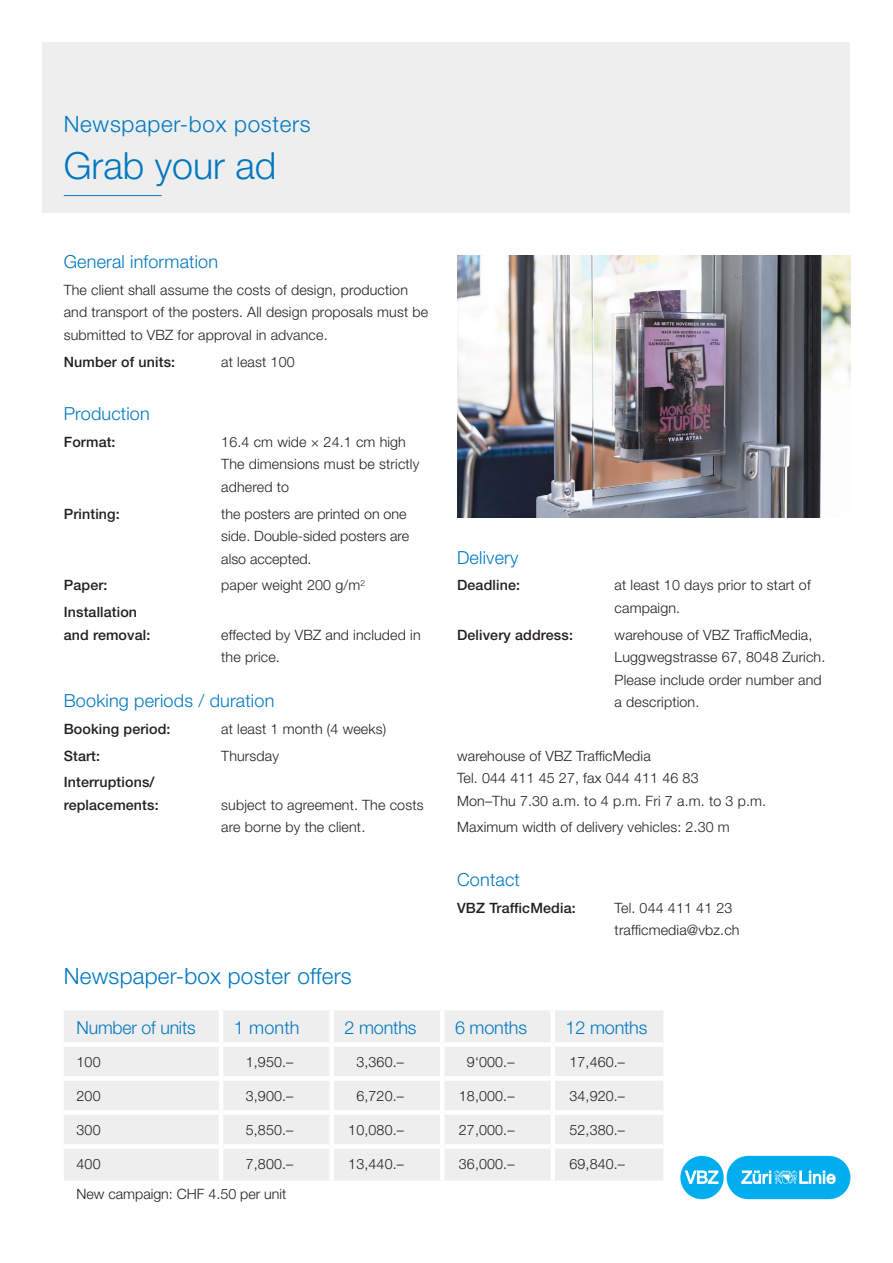
<style>
.page{position:relative;width:893px;height:1263px;background:#fff}
.page>*{position:absolute;margin:0;border:0;box-sizing:border-box;transform-origin:0 0}
.t1{font:300 37.5px "Helvetica Neue LT Std";color:#0078c0}
.t2{font:300 22.5px "Helvetica Neue LT Std";letter-spacing:.01em;color:#0078c0}
.t3{font:300 22.5px "Helvetica Neue LT Std";letter-spacing:.03em;color:#0078c0}
.t4{font:300 18px "Helvetica Neue LT Std";letter-spacing:.01em;color:#0078c0}
.t5{font:300 18px "Helvetica Neue LT Std";letter-spacing:-.01em;color:#0078c0}
.t6{font:300 14.25px/22.5px "Helvetica Neue LT Std";letter-spacing:.01em;color:#231f20}
.t7{font:500 14.25px/22.5px "Helvetica Neue LT Std";letter-spacing:.01em;color:#231f20}
</style>
<div class="page">
<div style="left:43px;top:43px;width:807px;height:170px;background:#eeeeef"></div>
<hr style="left:64px;top:195px;width:98px;height:1px;background:#0078c0">
<div style="left:64px;top:1011px;width:599px;height:169px;background:#eeeeef"></div>
<div style="left:64px;top:1042px;width:157px;height:5px;background:#fff"></div>
<div style="left:221px;top:1042px;width:111px;height:5px;background:#fff"></div>
<div style="left:332px;top:1042px;width:110px;height:5px;background:#fff"></div>
<div style="left:442px;top:1042px;width:111px;height:5px;background:#fff"></div>
<div style="left:553px;top:1042px;width:110px;height:5px;background:#fff"></div>
<div style="left:64px;top:1076px;width:155px;height:5px;background:#fff"></div>
<div style="left:223px;top:1076px;width:106px;height:5px;background:#fff"></div>
<div style="left:334px;top:1076px;width:106px;height:5px;background:#fff"></div>
<div style="left:444px;top:1076px;width:107px;height:5px;background:#fff"></div>
<div style="left:555px;top:1076px;width:108px;height:5px;background:#fff"></div>
<div style="left:64px;top:1110px;width:155px;height:5px;background:#fff"></div>
<div style="left:223px;top:1110px;width:106px;height:5px;background:#fff"></div>
<div style="left:334px;top:1110px;width:106px;height:5px;background:#fff"></div>
<div style="left:444px;top:1110px;width:107px;height:5px;background:#fff"></div>
<div style="left:555px;top:1110px;width:108px;height:5px;background:#fff"></div>
<div style="left:64px;top:1144px;width:155px;height:5px;background:#fff"></div>
<div style="left:223px;top:1144px;width:106px;height:5px;background:#fff"></div>
<div style="left:334px;top:1144px;width:106px;height:5px;background:#fff"></div>
<div style="left:444px;top:1144px;width:107px;height:5px;background:#fff"></div>
<div style="left:555px;top:1144px;width:108px;height:5px;background:#fff"></div>
<hr style="left:219px;top:1010px;width:4px;height:32px;background:#fff">
<div style="left:329px;top:1010px;width:5px;height:32px;background:#fff"></div>
<hr style="left:440px;top:1010px;width:4px;height:32px;background:#fff">
<hr style="left:551px;top:1010px;width:4px;height:32px;background:#fff">
<hr style="left:219px;top:1047px;width:4px;height:31px;background:#fff">
<div style="left:329px;top:1047px;width:5px;height:31px;background:#fff"></div>
<hr style="left:440px;top:1047px;width:4px;height:31px;background:#fff">
<hr style="left:551px;top:1047px;width:4px;height:31px;background:#fff">
<hr style="left:219px;top:1078px;width:4px;height:34px;background:#fff">
<div style="left:329px;top:1078px;width:5px;height:34px;background:#fff"></div>
<hr style="left:440px;top:1078px;width:4px;height:34px;background:#fff">
<hr style="left:551px;top:1078px;width:4px;height:34px;background:#fff">
<hr style="left:219px;top:1112px;width:4px;height:34px;background:#fff">
<div style="left:329px;top:1112px;width:5px;height:34px;background:#fff"></div>
<hr style="left:440px;top:1112px;width:4px;height:34px;background:#fff">
<hr style="left:551px;top:1112px;width:4px;height:34px;background:#fff">
<hr style="left:219px;top:1146px;width:4px;height:34px;background:#fff">
<div style="left:329px;top:1146px;width:5px;height:34px;background:#fff"></div>
<hr style="left:440px;top:1146px;width:4px;height:34px;background:#fff">
<hr style="left:551px;top:1146px;width:4px;height:34px;background:#fff">
<div style="left:727px;top:1156px;width:123px;height:43px;background:#00aeef;border-radius:22px"></div>
<div style="left:680px;top:1156px;width:44px;height:43px;background:#00aeef;border-radius:50%"></div>
<svg style="left:685px;top:1170px;width:33px;height:14px"></svg>
<svg style="left:741px;top:1170px;width:94px;height:14px"></svg>
<img style="left:457px;top:255px;width:393px;height:262px">
<h2 class="t3" style="left:64px;top:110px;width:248px">Newspaper-box posters</h2>
<h1 class="t1" style="left:64px;top:142px;width:214px">Grab your ad</h1>
<p class="t4" style="left:64px;top:251px;width:156px">General information</p>
<p class="t6" style="left:64px;top:278px;width:366px">The client shall assume the costs of design, production and transport of the posters. All design proposals must be submitted to VBZ for approval in advance.</p>
<p class="t7" style="left:64px;top:350px;width:113px">Number of units:</p>
<p class="t6" style="left:221px;top:350px;width:75px">at least 100</p>
<p class="t4" style="left:64px;top:403px;width:87px">Production</p>
<p class="t7" style="left:64px;top:430px;width:53px">Format:</p>
<p class="t6" style="left:221px;top:430px;width:199px">16.4 cm wide × 24.1 cm high<br>The dimensions must be strictly adhered to</p>
<p class="t7" style="left:64px;top:502px;width:58px">Printing:</p>
<p class="t6" style="left:221px;top:502px;width:189px">the posters are printed on one side. Double-sided posters are also accepted.</p>
<p class="t7" style="left:64px;top:574px;width:45px">Paper:</p>
<p class="t6" style="left:221px;top:574px;width:145px">paper weight 200 g/m<sup>2</sup></p>
<p class="t7" style="left:64px;top:601px;width:88px">Installation and removal:</p>
<p class="t6" style="left:221px;top:623px;width:201px">effected by VBZ and included in the price.</p>
<p class="t4" style="left:64px;top:690px;width:212px">Booking periods / duration</p>
<p class="t7" style="left:64px;top:717px;width:108px">Booking period:</p>
<p class="t6" style="left:221px;top:717px;width:166px">at least 1 month (4 weeks)</p>
<p class="t7" style="left:64px;top:744px;width:38px">Start:</p>
<p class="t6" style="left:221px;top:744px;width:59px">Thursday</p>
<p class="t7" style="left:64px;top:771px;width:96px">Interruptions/ replacements:</p>
<p class="t6" style="left:221px;top:793px;width:204px">subject to agreement. The costs are borne by the client.</p>
<p class="t2" style="left:64px;top:962px;width:290px">Newspaper-box poster offers</p>
<p class="t4" style="left:457px;top:546px;width:63px">Delivery</p>
<p class="t7" style="left:457px;top:574px;width:64px">Deadline:</p>
<p class="t6" style="left:615px;top:574px;width:198px">at least 10 days prior to start of campaign.</p>
<p class="t7" style="left:457px;top:623px;width:117px">Delivery address:</p>
<p class="t6" style="left:615px;top:623px;width:212px">warehouse of VBZ TrafficMedia,<br>Luggwegstrasse 67, 8048 Zurich.<br>Please include order number and a description.</p>
<p class="t6" style="left:457px;top:744px;width:310px">warehouse of VBZ TrafficMedia<br>Tel. 044 411 45 27, fax 044 411 46 83<br>Mon–Thu 7.30 a.m. to 4 p.m. Fri 7 a.m. to 3 p.m.</p>
<p class="t6" style="left:457px;top:816px;width:274px">Maximum width of delivery vehicles: 2.30 m</p>
<p class="t4" style="left:457px;top:868px;width:64px">Contact</p>
<p class="t7" style="left:457px;top:896px;width:120px">VBZ TrafficMedia:</p>
<p class="t6" style="left:615px;top:896px;width:126px">Tel. 044 411 41 23 trafficmedia@vbz.ch</p>
<p class="t5" style="left:77px;top:1016px;width:121px">Number of units</p>
<p class="t4" style="left:234px;top:1016px;width:67px">1 month</p>
<p class="t4" style="left:344px;top:1016px;width:74px">2 months</p>
<p class="t4" style="left:455px;top:1016px;width:74px">6 months</p>
<p class="t5" style="left:566px;top:1016px;width:83px">12 months</p>
<p class="t6" style="left:77px;top:1050px;width:26px">100</p>
<p class="t6" style="left:246px;top:1050px;width:49px">1,950.–</p>
<p class="t6" style="left:356px;top:1050px;width:49px">3,360.–</p>
<p class="t6" style="left:467px;top:1050px;width:49px">9‘000.–</p>
<p class="t6" style="left:569px;top:1050px;width:57px">17,460.–</p>
<p class="t6" style="left:77px;top:1084px;width:26px">200</p>
<p class="t6" style="left:246px;top:1084px;width:49px">3,900.–</p>
<p class="t6" style="left:356px;top:1084px;width:49px">6,720.–</p>
<p class="t6" style="left:459px;top:1084px;width:57px">18,000.–</p>
<p class="t6" style="left:569px;top:1084px;width:57px">34,920.–</p>
<p class="t6" style="left:77px;top:1118px;width:26px">300</p>
<p class="t6" style="left:246px;top:1118px;width:49px">5,850.–</p>
<p class="t6" style="left:348px;top:1118px;width:57px">10,080.–</p>
<p class="t6" style="left:459px;top:1118px;width:57px">27,000.–</p>
<p class="t6" style="left:569px;top:1118px;width:57px">52,380.–</p>
<p class="t6" style="left:77px;top:1152px;width:26px">400</p>
<p class="t6" style="left:246px;top:1152px;width:49px">7,800.–</p>
<p class="t6" style="left:348px;top:1152px;width:57px">13,440.–</p>
<p class="t6" style="left:459px;top:1152px;width:57px">36,000.–</p>
<p class="t6" style="left:569px;top:1152px;width:57px">69,840.–</p>
<p class="t6" style="left:77px;top:1182px;width:211px">New campaign: CHF 4.50 per unit</p>
</div>
